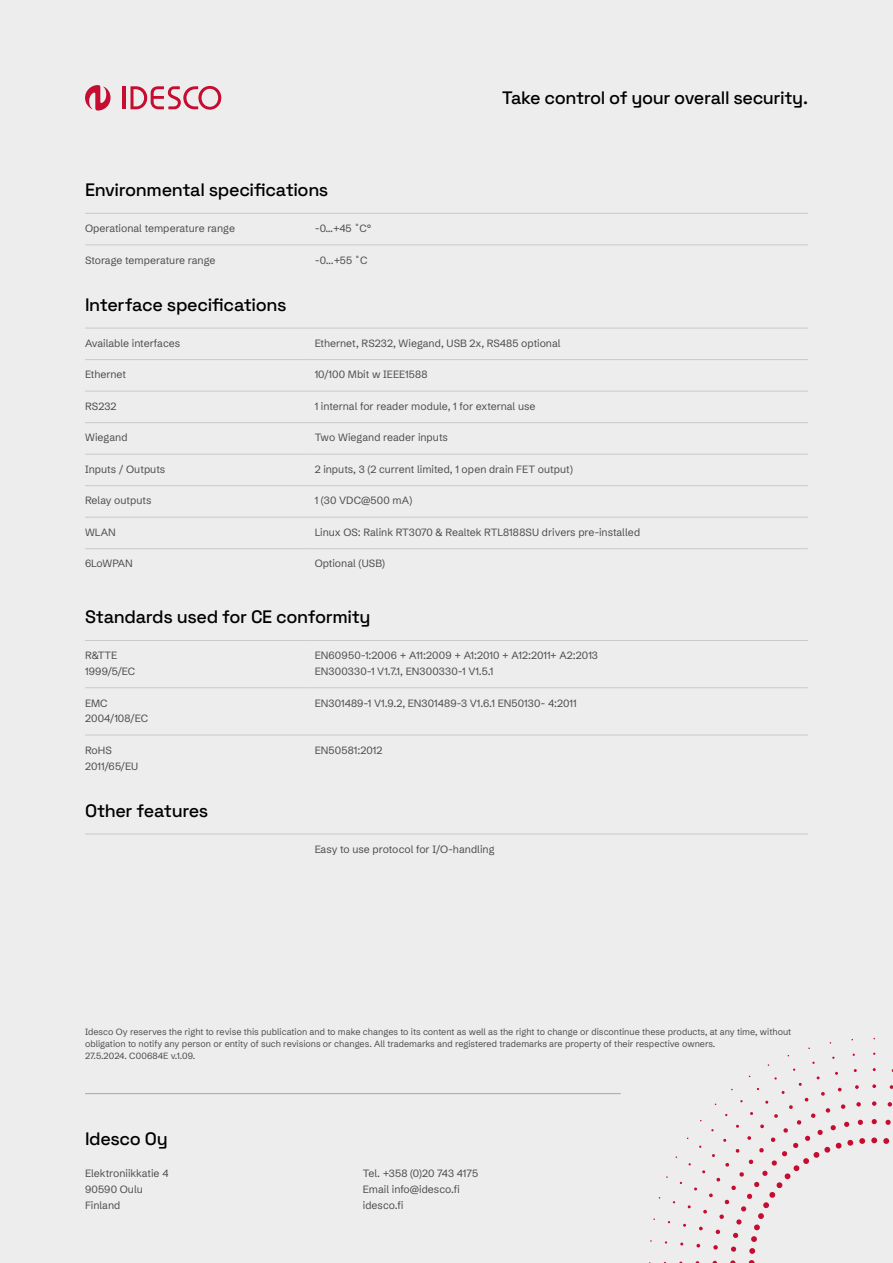
<style>
.page{position:relative;width:893px;height:1263px;background:#ededed}
.page>*{position:absolute;margin:0;border:0;box-sizing:border-box;transform-origin:0 0}
.t1{font:500 18px "Space Grotesk";letter-spacing:-.02em;color:#000}
.t2{font:10.5px/15.8px "Schibsted Grotesk";color:#4d4d4d}
.t3{font:10.5px "Schibsted Grotesk";letter-spacing:.02em;color:#4d4d4d}
.t4{font:9px/12px "Schibsted Grotesk";color:#4d4d4d}
</style>
<div class="page">
<svg style="left:85px;top:85px;width:26px;height:26px"></svg>
<hr style="left:122px;top:86px;width:3px;height:23px;background:#c60c30">
<svg style="left:130px;top:86px;width:91px;height:24px"></svg>
<svg style="left:872px;top:1084px;width:4px;height:4px"></svg>
<svg style="left:890px;top:1085px;width:3px;height:4px"></svg>
<svg style="left:872px;top:1101px;width:4px;height:5px"></svg>
<svg style="left:887px;top:1102px;width:5px;height:5px"></svg>
<svg style="left:730px;top:1260px;width:5px;height:3px"></svg>
<svg style="left:872px;top:1119px;width:5px;height:5px"></svg>
<svg style="left:885px;top:1119px;width:6px;height:6px"></svg>
<svg style="left:749px;top:1260px;width:6px;height:3px"></svg>
<svg style="left:650px;top:1039px;width:215px;height:215px"></svg>
<svg style="left:871px;top:1137px;width:6px;height:6px"></svg>
<svg style="left:883px;top:1138px;width:6px;height:6px"></svg>
<hr style="left:85px;top:1093px;width:536px;height:1px;background:#a6a6a6">
<hr style="left:85px;top:213px;width:221px;height:1px;background:#cacaca">
<hr style="left:306px;top:213px;width:502px;height:1px;background:#cacaca">
<hr style="left:85px;top:244px;width:221px;height:1px;background:#cacaca">
<hr style="left:306px;top:244px;width:502px;height:1px;background:#cacaca">
<hr style="left:85px;top:328px;width:221px;height:1px;background:#cacaca">
<hr style="left:306px;top:328px;width:502px;height:1px;background:#cacaca">
<hr style="left:85px;top:359px;width:221px;height:1px;background:#cacaca">
<hr style="left:306px;top:359px;width:502px;height:1px;background:#cacaca">
<hr style="left:85px;top:391px;width:221px;height:1px;background:#cacaca">
<hr style="left:306px;top:391px;width:502px;height:1px;background:#cacaca">
<hr style="left:85px;top:422px;width:221px;height:1px;background:#cacaca">
<hr style="left:306px;top:422px;width:502px;height:1px;background:#cacaca">
<hr style="left:85px;top:454px;width:221px;height:1px;background:#cacaca">
<hr style="left:306px;top:454px;width:502px;height:1px;background:#cacaca">
<hr style="left:85px;top:485px;width:221px;height:1px;background:#cacaca">
<hr style="left:306px;top:485px;width:502px;height:1px;background:#cacaca">
<hr style="left:85px;top:517px;width:221px;height:1px;background:#cacaca">
<hr style="left:306px;top:517px;width:502px;height:1px;background:#cacaca">
<hr style="left:85px;top:548px;width:221px;height:1px;background:#cacaca">
<hr style="left:306px;top:548px;width:502px;height:1px;background:#cacaca">
<hr style="left:85px;top:640px;width:221px;height:1px;background:#cacaca">
<hr style="left:306px;top:640px;width:502px;height:1px;background:#cacaca">
<hr style="left:85px;top:687px;width:221px;height:1px;background:#cacaca">
<hr style="left:306px;top:687px;width:502px;height:1px;background:#cacaca">
<hr style="left:85px;top:735px;width:221px;height:1px;background:#cacaca">
<hr style="left:306px;top:735px;width:502px;height:1px;background:#cacaca">
<hr style="left:85px;top:834px;width:221px;height:1px;background:#cacaca">
<hr style="left:306px;top:834px;width:502px;height:1px;background:#cacaca">
<h1 class="t1" style="left:502px;top:85px;width:307px">Take control of your overall security.</h1>
<h1 class="t1" style="left:85px;top:177px;width:245px">Environmental specifications</h1>
<p class="t2" style="left:85px;top:219px;width:152px">Operational temperature range</p>
<p class="t2" style="left:315px;top:219px;width:58px">-0…+45 ˚C°</p>
<p class="t2" style="left:85px;top:251px;width:132px">Storage temperature range</p>
<p class="t2" style="left:315px;top:251px;width:54px">-0...+55 ˚C</p>
<h1 class="t1" style="left:85px;top:292px;width:203px">Interface specifications</h1>
<p class="t2" style="left:85px;top:334px;width:97px">Available interfaces</p>
<p class="t2" style="left:315px;top:334px;width:247px">Ethernet, RS232, Wiegand, USB 2x, RS485 optional</p>
<p class="t2" style="left:85px;top:365px;width:42px">Ethernet</p>
<p class="t2" style="left:315px;top:365px;width:114px">10/100 Mbit w IEEE1588</p>
<p class="t2" style="left:85px;top:397px;width:33px">RS232</p>
<p class="t2" style="left:315px;top:397px;width:222px">1 internal for reader module, 1 for external use</p>
<p class="t2" style="left:85px;top:428px;width:44px">Wiegand</p>
<p class="t2" style="left:315px;top:428px;width:135px">Two Wiegand reader inputs</p>
<p class="t2" style="left:85px;top:460px;width:82px">Inputs / Outputs</p>
<p class="t2" style="left:315px;top:460px;width:260px">2 inputs, 3 (2 current limited, 1 open drain FET output)</p>
<p class="t2" style="left:85px;top:492px;width:68px">Relay outputs</p>
<p class="t3" style="left:315px;top:492px;width:99px">1 (30 VDC@500 mA)</p>
<p class="t2" style="left:85px;top:523px;width:32px">WLAN</p>
<p class="t2" style="left:315px;top:523px;width:327px">Linux OS: Ralink RT3070 &amp; Realtek RTL8188SU drivers pre-installed</p>
<p class="t2" style="left:85px;top:555px;width:49px">6LoWPAN</p>
<p class="t2" style="left:315px;top:555px;width:72px">Optional (USB)</p>
<h1 class="t1" style="left:85px;top:604px;width:287px">Standards used for CE conformity</h1>
<p class="t2" style="left:85px;top:646px;width:52px">R&amp;TTE<br>1999/5/EC</p>
<p class="t2" style="left:315px;top:646px;width:285px">EN60950-1:2006 + A11:2009 + A1:2010 + A12:2011+ A2:2013<br>EN300330-1 V1.7.1, EN300330-1 V1.5.1</p>
<p class="t2" style="left:85px;top:694px;width:65px">EMC<br>2004/108/EC</p>
<p class="t2" style="left:315px;top:694px;width:264px">EN301489-1 V1.9.2, EN301489-3 V1.6.1 EN50130- 4:2011</p>
<p class="t2" style="left:85px;top:741px;width:55px">RoHS<br>2011/65/EU</p>
<p class="t2" style="left:315px;top:741px;width:69px">EN50581:2012</p>
<h1 class="t1" style="left:85px;top:797px;width:125px">Other features</h1>
<p class="t2" style="left:315px;top:840px;width:181px">Easy to use protocol for I/O-handling</p>
<p class="t4" style="left:85px;top:1024px;width:708px">Idesco Oy reserves the right to revise this publication and to make changes to its content as well as the right to change or discontinue these products, at any time, without obligation to notify any person or entity of such revisions or changes. All trademarks and registered trademarks are property of their respective owners.<br>27.5.2024. C00684E v.1.09.</p>
<h1 class="t1" style="left:85px;top:1125px;width:84px">Idesco Oy</h1>
<p class="t2" style="left:85px;top:1164px;width:85px">Elektroniikkatie 4<br>90590 Oulu<br>Finland</p>
<p class="t2" style="left:363px;top:1164px;width:117px">Tel. +358 (0)20 743 4175<br>Email info@idesco.fi idesco.fi</p>
</div>
